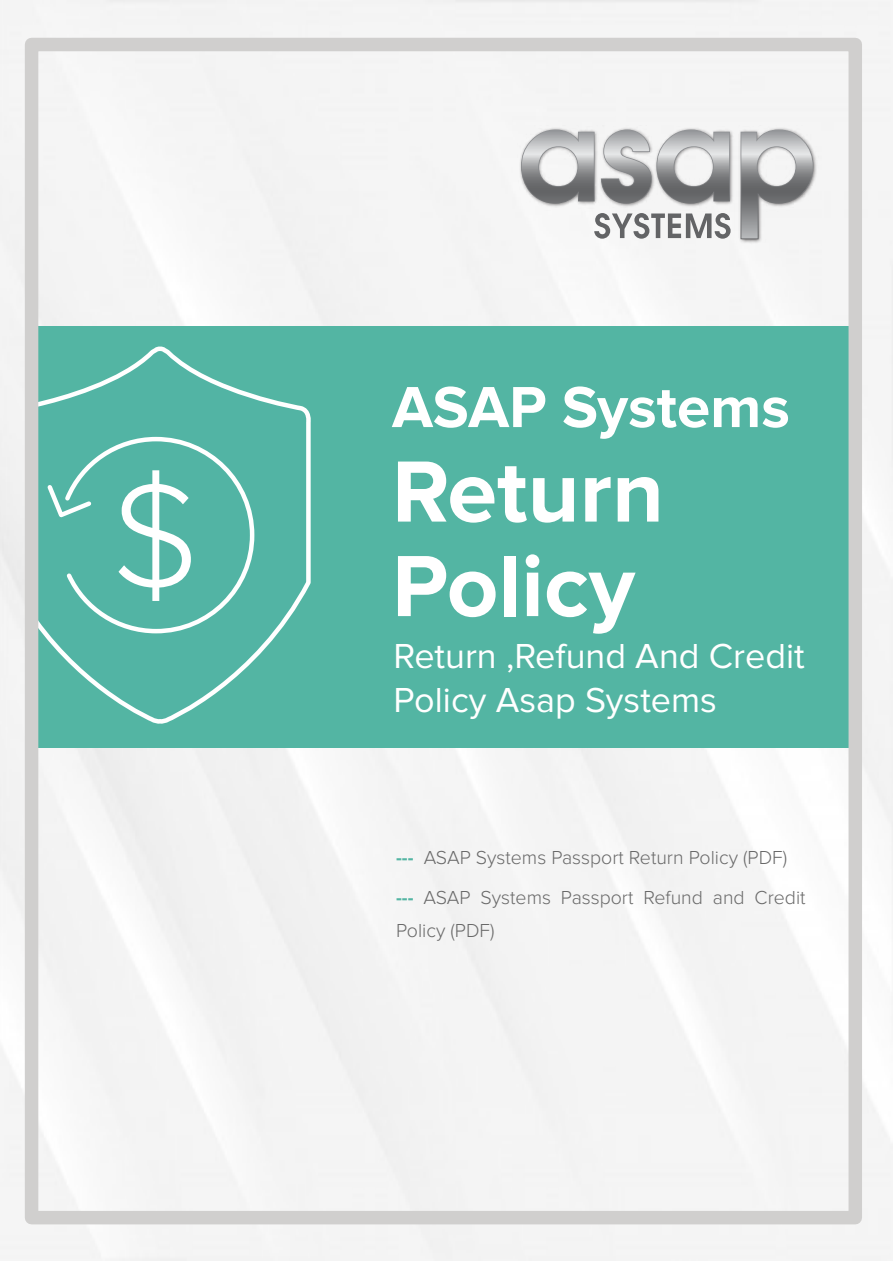
<style>
.page{position:relative;width:893px;height:1263px;background:#fff}
.page>*{position:absolute;margin:0;border:0;box-sizing:border-box;transform-origin:0 0}
.t1{font:700 90px/94.5px "Proxima Nova";color:#fff}
.t2{font:700 60px "Proxima Nova";color:#fff}
.t3{font:36px/43.2px "Proxima Nova";color:#fff}
.t4{font:300 19.5px/40.5px "Proxima Nova";color:#696969}
.s1{font-weight:700;color:#53b5a3}
</style>
<div class="page">
<div style="left:0;top:0;width:892px;height:1260px;background:#f4f4f4"></div>
<div style="left:28px;top:326px;width:824px;height:421px;background:#53b5a3"></div>
<img style="left:518px;top:126px;width:301px;height:118px">
<svg style="left:521px;top:129px;width:74px;height:75px"></svg>
<svg style="left:601px;top:129px;width:129px;height:75px"></svg>
<svg style="left:741px;top:129px;width:72px;height:110px"></svg>
<svg style="left:40px;top:346px;width:271px;height:376px"></svg>
<svg style="left:44px;top:435px;width:213px;height:201px"></svg>
<div style="left:25px;top:38px;width:837px;height:1186px;border:14px solid #d0cfce"></div>
<h2 class="t2" style="left:392px;top:372px;width:399px">ASAP Systems</h2>
<h1 class="t1" style="left:392px;top:446px;width:274px">Return<br>Policy</h1>
<h3 class="t3" style="left:394px;top:635px;width:413px">Return ,Refund And Credit<br>Policy Asap Systems</h3>
<p class="t4" style="left:396px;top:837px;width:411px"><span class="s1">---</span> ASAP Systems Passport Return Policy (PDF) <span class="s1">---</span> ASAP Systems Passport Refund and Credit</p>
<p class="t4" style="left:396px;top:910px;width:100px">Policy (PDF)</p>
</div>
